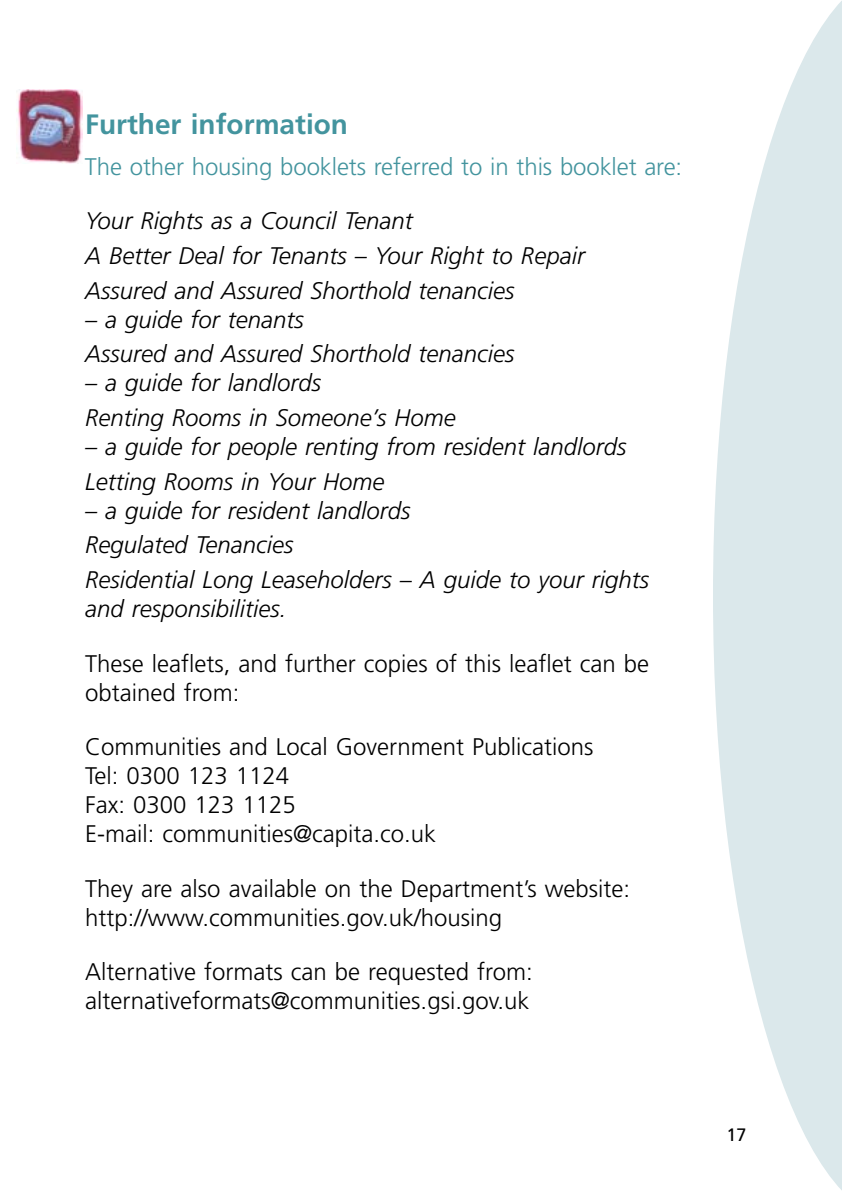
<style>
.page{position:relative;width:842px;height:1191px;background:#fff}
.page>*{position:absolute;margin:0;border:0;box-sizing:border-box;transform-origin:0 0}
.t1{font:700 28px "Frutiger LT Std";color:#43949e}
.t2{font:italic 300 24px/34.6px "Frutiger LT Std";color:#000}
.t3{font:300 24px/29px "Frutiger LT Std";color:#000}
.t4{font:300 24px "Frutiger LT Std";letter-spacing:-.005em;color:#43949e}
.t5{font:18px "Frutiger LT Std";color:#000}
</style>
<div class="page">
<img style="left:16px;top:90px;width:67px;height:73px">
<svg style="left:713px;top:1px;width:129px;height:1189px;fill:#dbe8eb"></svg>
<p class="t1" style="left:85px;top:108px;width:264px">Further information</p>
<p class="t4" style="left:85px;top:153px;width:599px">The other housing booklets referred to in this booklet are:</p>
<p class="t2" style="left:85px;top:204px;width:501px">Your Rights as a Council Tenant<br>A Better Deal for Tenants – Your Right to Repair<br>Assured and Assured Shorthold tenancies</p>
<p class="t2" style="left:85px;top:302px;width:431px">– a guide for tenants<br>Assured and Assured Shorthold tenancies</p>
<p class="t2" style="left:85px;top:366px;width:372px">– a guide for landlords<br>Renting Rooms in Someone’s Home</p>
<p class="t2" style="left:85px;top:430px;width:543px">– a guide for people renting from resident landlords<br>Letting Rooms in Your Home</p>
<p class="t2" style="left:85px;top:493px;width:566px">– a guide for resident landlords<br>Regulated Tenancies<br>Residential Long Leaseholders – A guide to your rights</p>
<p class="t2" style="left:85px;top:592px;width:203px">and responsibilities.</p>
<p class="t3" style="left:85px;top:649px;width:566px">These leaflets, and further copies of this leaflet can be obtained from:</p>
<p class="t3" style="left:85px;top:733px;width:510px">Communities and Local Government Publications<br>Tel: 0300 123 1124<br>Fax: 0300 123 1125<br>E-mail: communities@capita.co.uk</p>
<p class="t3" style="left:85px;top:874px;width:547px">They are also available on the Department’s website: http://www.communities.gov.uk/housing</p>
<p class="t3" style="left:85px;top:957px;width:449px">Alternative formats can be requested from: alternativeformats@communities.gsi.gov.uk</p>
<p class="t5" style="left:726px;top:1124px;width:22px">17</p>
</div>
